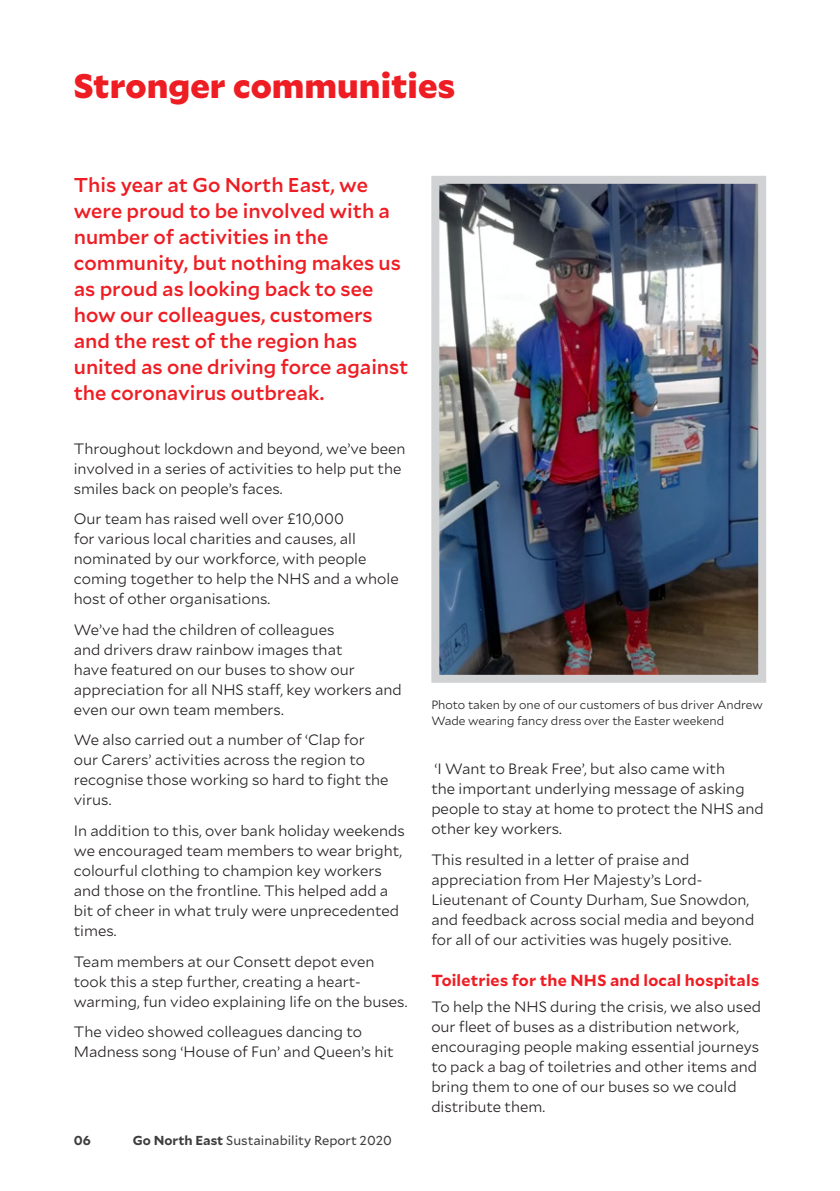
<style>
.page{position:relative;width:840px;height:1191px;background:#fff}
.page>*{position:absolute;margin:0;border:0;box-sizing:border-box;transform-origin:0 0}
.t1{font:900 34px "Mallory";color:#ee1d23}
.t2{font:500 20px/26px "Mallory";color:#ee1d23}
.t3{font:700 16px "Mallory";letter-spacing:.015em;color:#ee1d23}
.t4{font:300 15px/20px "Mallory";color:#231f20}
.t5{font:13px "Mallory";color:#3e3e3f}
.t6{font:700 13px "Mallory";color:#3e3e3f}
.t7{font:300 12px/16px "Mallory";color:#231f20}
.s1{font-weight:700}
</style>
<div class="page">
<img style="left:440px;top:185px;width:316px;height:489px">
<div style="left:431px;top:176px;width:334px;height:507px;border:8px solid #d1d2d4"></div>
<h1 class="t1" style="left:74px;top:59px;width:382px">Stronger communities</h1>
<p class="t2" style="left:74px;top:171px;width:336px">This year at Go North East, we were proud to be involved with a number of activities in the community, but nothing makes us as proud as looking back to see how our colleagues, customers and the rest of the region has united as one driving force against the coronavirus outbreak.</p>
<p class="t4" style="left:74px;top:438px;width:333px">Throughout lockdown and beyond, we’ve been involved in a series of activities to help put the smiles back on people’s faces.</p>
<p class="t4" style="left:74px;top:508px;width:326px">Our team has raised well over £10,000<br>for various local charities and causes, all nominated by our workforce, with people coming together to help the NHS and a whole host of other organisations.</p>
<p class="t4" style="left:74px;top:619px;width:329px">We’ve had the children of colleagues<br>and drivers draw rainbow images that<br>have featured on our buses to show our appreciation for all NHS staff, key workers and even our own team members.</p>
<p class="t4" style="left:74px;top:729px;width:316px">We also carried out a number of ‘Clap for our Carers’ activities across the region to recognise those working so hard to fight the virus.</p>
<p class="t4" style="left:74px;top:820px;width:332px">In addition to this, over bank holiday weekends we encouraged team members to wear bright, colourful clothing to champion key workers and those on the frontline. This helped add a bit of cheer in what truly were unprecedented times.</p>
<p class="t4" style="left:74px;top:950px;width:335px">Team members at our Consett depot even took this a step further, creating a heart&shy;warming, fun video explaining life on the buses.</p>
<p class="t4" style="left:74px;top:1021px;width:321px">The video showed colleagues dancing to<br>Madness song ‘House of Fun’ and Queen’s hit</p>
<p class="t6" style="left:74px;top:1130px;width:19px">06</p>
<p class="t5" style="left:133px;top:1130px;width:260px"><span class="s1">Go North East</span> Sustainability Report 2020</p>
<p class="t7" style="left:431px;top:696px;width:333px">Photo taken by one of our customers of bus driver Andrew<br>Wade wearing fancy dress over the Easter weekend</p>
<p class="t4" style="left:431px;top:758px;width:334px">‘I Want to Break Free’, but also came with<br>the important underlying message of asking people to stay at home to protect the NHS and other key workers.</p>
<p class="t4" style="left:431px;top:848px;width:324px">This resulted in a letter of praise and appreciation from Her Majesty’s Lord-Lieutenant of County Durham, Sue Snowdon, and feedback across social media and beyond for all of our activities was hugely positive.</p>
<p class="t3" style="left:431px;top:968px;width:329px">Toiletries for the NHS and local hospitals</p>
<p class="t4" style="left:431px;top:995px;width:331px">To help the NHS during the crisis, we also used our fleet of buses as a distribution network, encouraging people making essential journeys to pack a bag of toiletries and other items and bring them to one of our buses so we could distribute them.</p>
</div>
